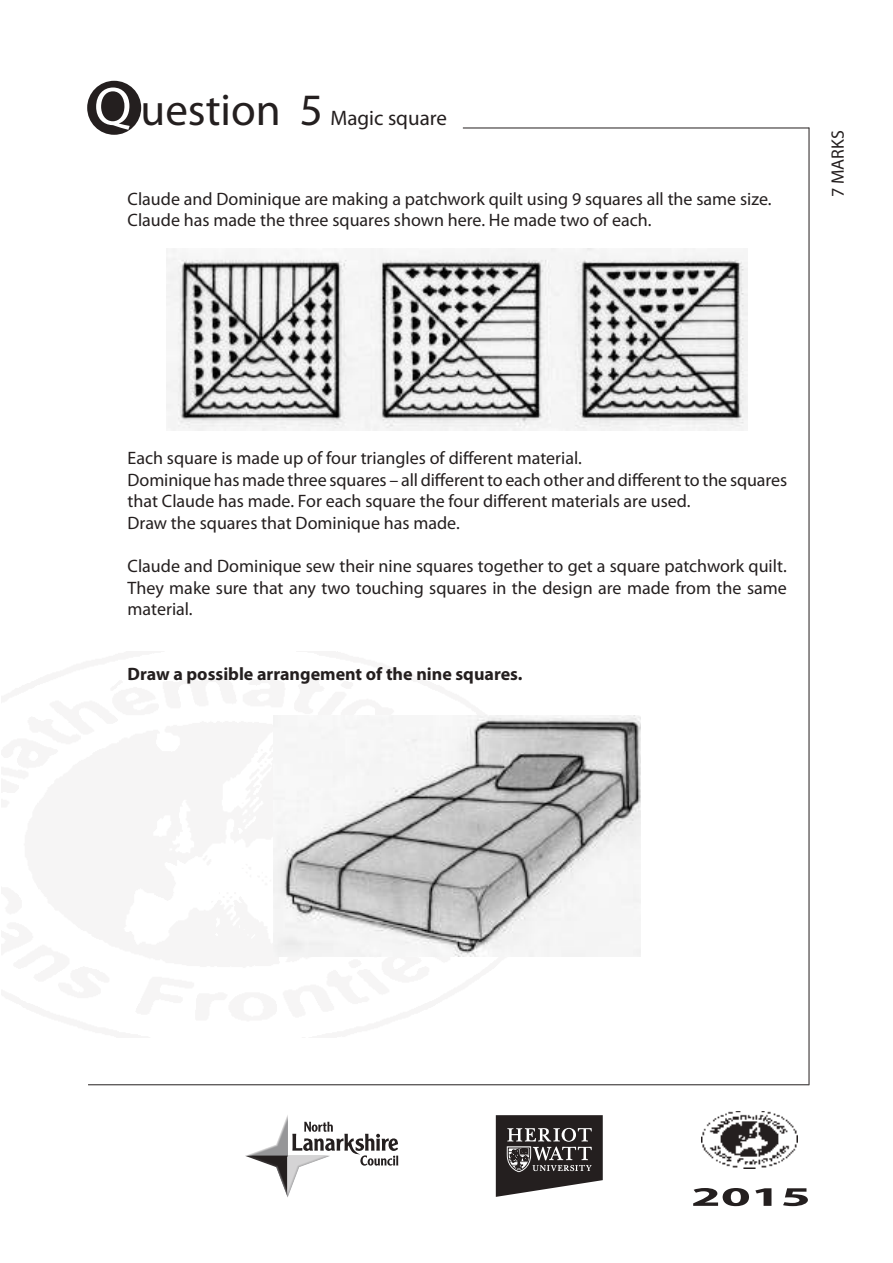
<style>
.page{position:relative;width:893px;height:1263px;background:#fff}
.page>*{position:absolute;margin:0;border:0;box-sizing:border-box;transform-origin:0 0}
.t1{font:45px "Myriad Pro";color:#241f1f}
.t2{font:700 27px "Myriad Pro";color:#241f1f;scale:2 1}
.t3{font:21px "Myriad Pro";color:#241f1f}
.t4{font:18px/21.6px "Myriad Pro";color:#241f1f}
.t5{font:700 18px "Myriad Pro";color:#241f1f}
.s1{font-size:54px;color:#fff}
</style>
<div class="page">
<hr style="left:809px;top:128px;width:1px;height:957px;background:#241f1f">
<img style="left:701px;top:1111px;width:96px;height:57px">
<hr style="left:88px;top:1084px;width:721px;height:1px;background:#241f1f">
<div style="left:87px;top:81px;width:54px;height:54px;background:#241f1f;border-radius:50%"></div>
<svg style="left:245px;top:1115px;width:153px;height:82px"></svg>
<img style="left:167px;top:248px;width:580px;height:183px">
<img style="left:274px;top:716px;width:367px;height:240px">
<svg style="left:495px;top:1115px;width:108px;height:82px;background:#565252"></svg>
<hr style="left:463px;top:128px;width:346px;height:1px;background:#241f1f">
<h1 class="t1" style="left:94px;top:85px;width:230px"><span class="s1">Q</span> uestion 5</h1>
<p class="t3" style="left:330px;top:107px;width:118px">Magic square</p>
<p class="t4" style="left:128px;top:188px;width:645px">Claude and Dominique are making a patchwork quilt using 9 squares all the same size.<br>Claude has made the three squares shown here. He made two of each.</p>
<p class="t4" style="left:827px;top:197px;width:68px;rotate:-90deg">7 MARKS</p>
<p class="t4" style="left:128px;top:448px;width:661px">Each square is made up of four triangles of different material.<br>Dominique has made three squares – all different to each other and different to the squares that Claude has made. For each square the four different materials are used.<br>Draw the squares that Dominique has made.</p>
<p class="t4" style="left:128px;top:556px;width:661px;text-align:justify">Claude and Dominique sew their nine squares together to get a square patchwork quilt.<br>They make sure that any two touching squares in the design are made from the same material.</p>
<p class="t5" style="left:128px;top:664px;width:396px">Draw a possible arrangement of the nine squares.</p>
<h2 class="t2" style="left:691px;top:1181px;width:61px">2015</h2>
</div>
